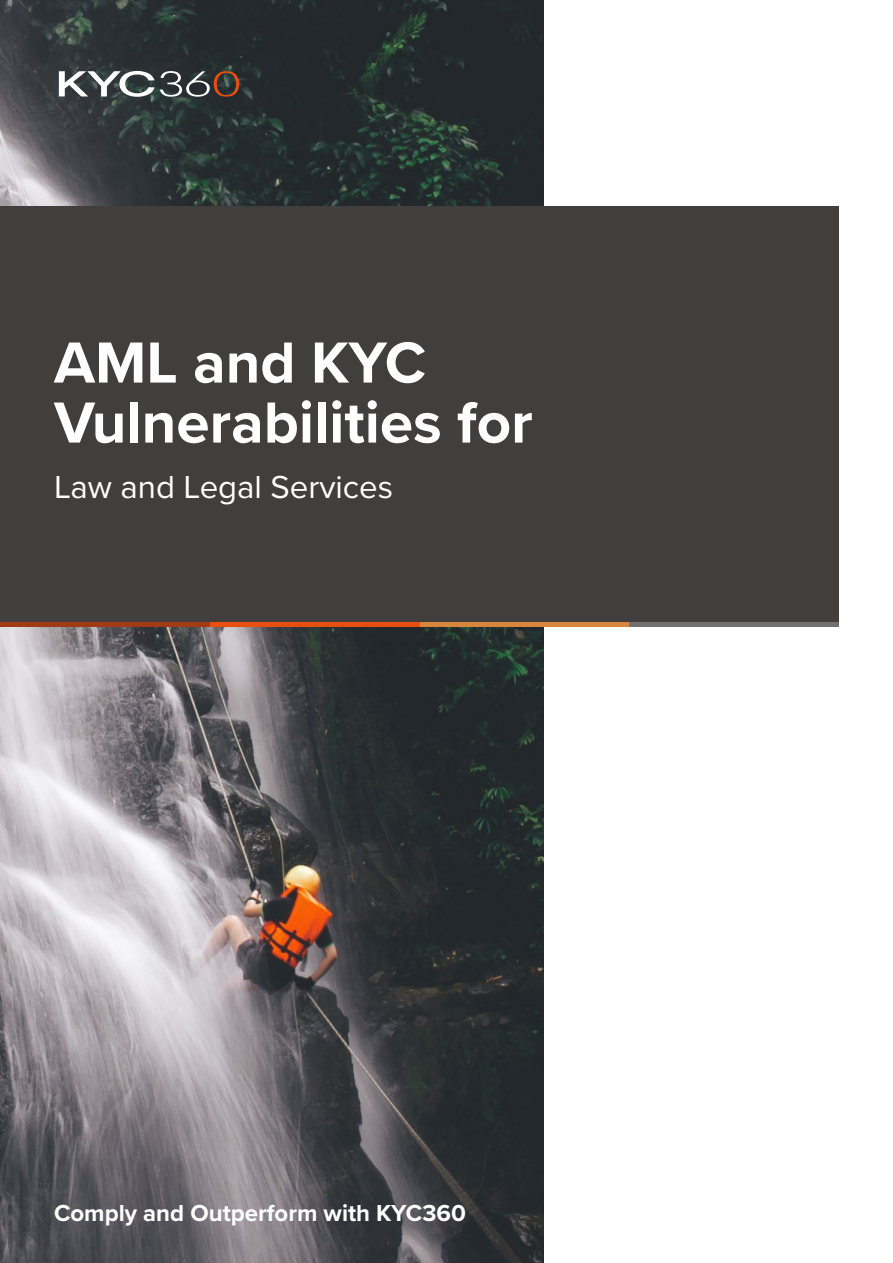
<style>
.page{position:relative;width:893px;height:1263px;background:#fff}
.page>*{position:absolute;margin:0;border:0;box-sizing:border-box;transform-origin:0 0}
.t1{font:700 60px/60px "Proxima Nova";color:#fff}
.t2{font:33px "Proxima Nova";color:#fff}
.t3{font:700 24px "Proxima Nova";color:#fff}
</style>
<div class="page">
<img style="left:0;top:0;width:543px;height:1263px">
<svg style="left:59px;top:71px;width:180px;height:26px"></svg>
<div style="left:0;top:206px;width:839px;height:421px;background:#413e3e"></div>
<div style="left:419px;top:622px;width:212px;height:5px;background:#d9863d"></div>
<div style="left:210px;top:622px;width:209px;height:5px;background:#e74e0f"></div>
<div style="left:0;top:622px;width:210px;height:5px;background:#a13b16"></div>
<div style="left:629px;top:622px;width:210px;height:5px;background:#726f70"></div>
<h1 class="t1" style="left:54px;top:331px;width:480px">AML and KYC<br>Vulnerabilities for</h1>
<h2 class="t2" style="left:54px;top:463px;width:341px">Law and Legal Services</h2>
<p class="t3" style="left:54px;top:1194px;width:413px">Comply and Outperform with KYC360</p>
</div>
